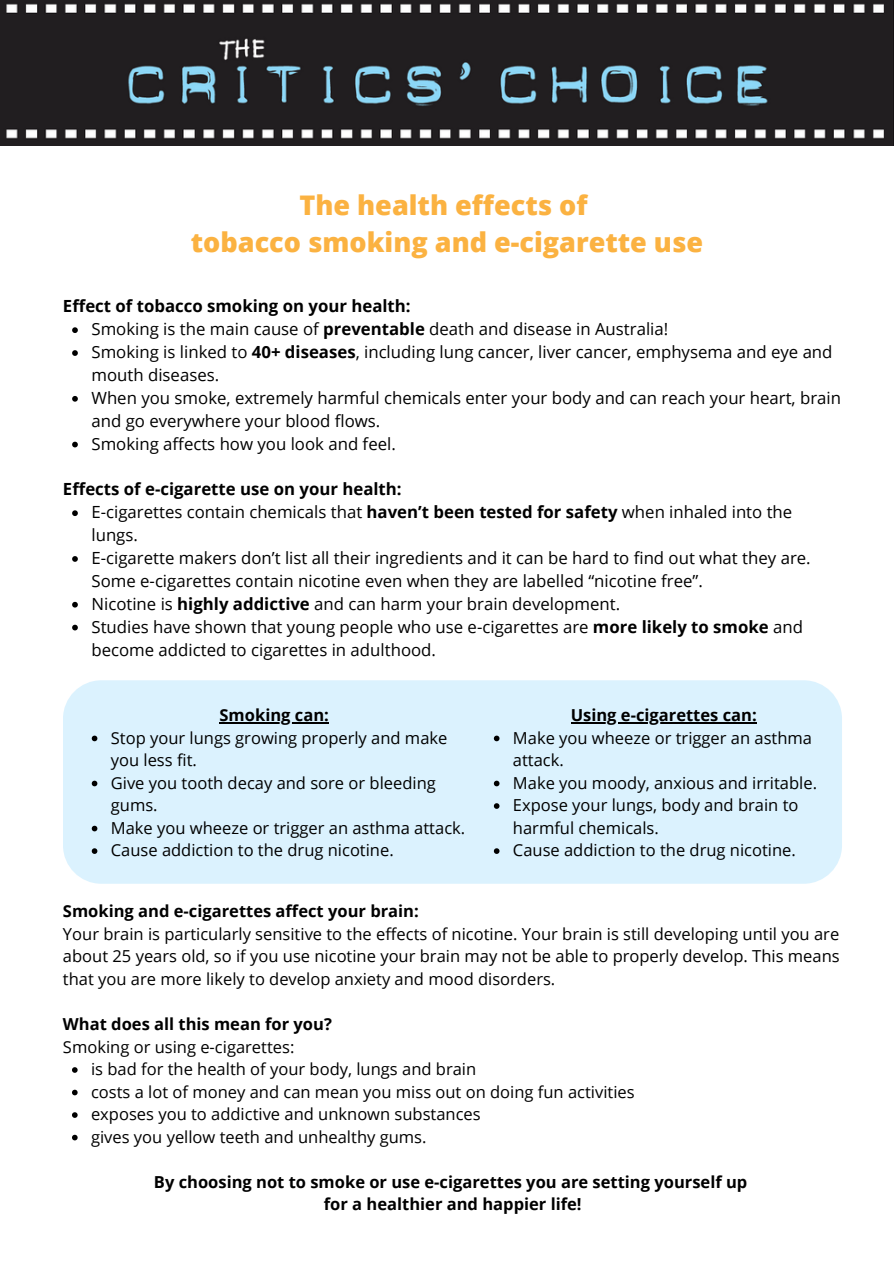
<style>
.page{position:relative;width:894px;height:1264px;background:#fff}
.page>*{position:absolute;margin:0;border:0;box-sizing:border-box;transform-origin:0 0}
.t1{font:800 27px/37.2px "Open Sans";color:#fbb241;text-align:center}
.t2{font:16.8px/22.8px "Open Sans";color:#000}
.t3{font:700 16.8px "Open Sans";color:#000}
.t4{font:16.5px/22.5px "Open Sans";color:#000}
.t5{font:700 16.5px/22.5px "Open Sans";color:#000;text-align:center}
.s1{font-weight:700}
</style>
<div class="page">
<img style="left:0;top:0;width:893px;height:145px">
<svg style="left:72px;top:327px;width:6px;height:6px"></svg>
<svg style="left:72px;top:350px;width:6px;height:6px"></svg>
<svg style="left:72px;top:396px;width:6px;height:5px"></svg>
<svg style="left:72px;top:441px;width:6px;height:6px"></svg>
<svg style="left:72px;top:510px;width:6px;height:6px"></svg>
<svg style="left:72px;top:556px;width:6px;height:6px"></svg>
<svg style="left:72px;top:602px;width:6px;height:5px"></svg>
<svg style="left:72px;top:624px;width:6px;height:6px"></svg>
<div style="left:63px;top:680px;width:778px;height:203px;background:#dbf2fe;border-radius:38px"></div>
<svg style="left:92px;top:735px;width:5px;height:6px"></svg>
<svg style="left:92px;top:780px;width:5px;height:6px"></svg>
<svg style="left:92px;top:825px;width:5px;height:6px"></svg>
<svg style="left:92px;top:848px;width:5px;height:5px"></svg>
<hr style="left:219px;top:722px;width:110px;height:1px;background:#000">
<svg style="left:493px;top:735px;width:6px;height:6px"></svg>
<svg style="left:493px;top:780px;width:6px;height:6px"></svg>
<svg style="left:493px;top:803px;width:6px;height:5px"></svg>
<svg style="left:493px;top:848px;width:6px;height:5px"></svg>
<hr style="left:570px;top:722px;width:186px;height:1px;background:#000">
<svg style="left:72px;top:1067px;width:6px;height:5px"></svg>
<svg style="left:72px;top:1089px;width:6px;height:6px"></svg>
<svg style="left:72px;top:1112px;width:6px;height:5px"></svg>
<svg style="left:72px;top:1134px;width:6px;height:6px"></svg>
<h1 class="t1" style="left:191px;top:186px;width:513px">The health effects of<br>tobacco smoking and e-cigarette use</h1>
<p class="t3" style="left:63px;top:294px;width:349px">Effect of tobacco smoking on your health:</p>
<p class="t2" style="left:91px;top:317px;width:750px">Smoking is the main cause of <span class="s1">preventable</span> death and disease in Australia!<br>Smoking is linked to <span class="s1">40+ diseases</span>, including lung cancer, liver cancer, emphysema and eye and mouth diseases.<br>When you smoke, extremely harmful chemicals enter your body and can reach your heart, brain and go everywhere your blood flows.<br>Smoking affects how you look and feel.</p>
<p class="t3" style="left:63px;top:477px;width:340px">Effects of e-cigarette use on your health:</p>
<p class="t2" style="left:91px;top:500px;width:720px">E-cigarettes contain chemicals that <span class="s1">haven’t been tested for safety</span> when inhaled into the lungs.<br>E-cigarette makers don’t list all their ingredients and it can be hard to find out what they are.<br>Some e-cigarettes contain nicotine even when they are labelled “nicotine free”.<br>Nicotine is <span class="s1">highly addictive</span> and can harm your brain development.<br>Studies have shown that young people who use e-cigarettes are <span class="s1">more likely to smoke</span> and become addicted to cigarettes in adulthood.</p>
<p class="t5" style="left:219px;top:703px;width:111px">Smoking can:</p>
<p class="t4" style="left:111px;top:726px;width:356px">Stop your lungs growing properly and make you less fit.<br>Give you tooth decay and sore or bleeding gums.<br>Make you wheeze or trigger an asthma attack.<br>Cause addiction to the drug nicotine.</p>
<p class="t5" style="left:570px;top:703px;width:187px">Using e-cigarettes can:</p>
<p class="t4" style="left:513px;top:726px;width:305px">Make you wheeze or trigger an asthma attack.<br>Make you moody, anxious and irritable.<br>Expose your lungs, body and brain to harmful chemicals.<br>Cause addiction to the drug nicotine.</p>
<p class="t5" style="left:63px;top:899px;width:357px">Smoking and e-cigarettes affect your brain:</p>
<p class="t4" style="left:63px;top:922px;width:778px;text-align:justify">Your brain is particularly sensitive to the effects of nicotine. Your brain is still developing until you are about 25 years old, so if you use nicotine your brain may not be able to properly develop. This means that you are more likely to develop anxiety and mood disorders.</p>
<p class="t5" style="left:63px;top:1012px;width:270px">What does all this mean for you?</p>
<p class="t4" style="left:63px;top:1034px;width:233px">Smoking or using e-cigarettes:</p>
<p class="t4" style="left:91px;top:1057px;width:545px">is bad for the health of your body, lungs and brain<br>costs a lot of money and can mean you miss out on doing fun activities exposes you to addictive and unknown substances<br>gives you yellow teeth and unhealthy gums.</p>
<p class="t5" style="left:154px;top:1169px;width:594px">By choosing not to smoke or use e-cigarettes you are setting yourself up for a healthier and happier life!</p>
</div>
